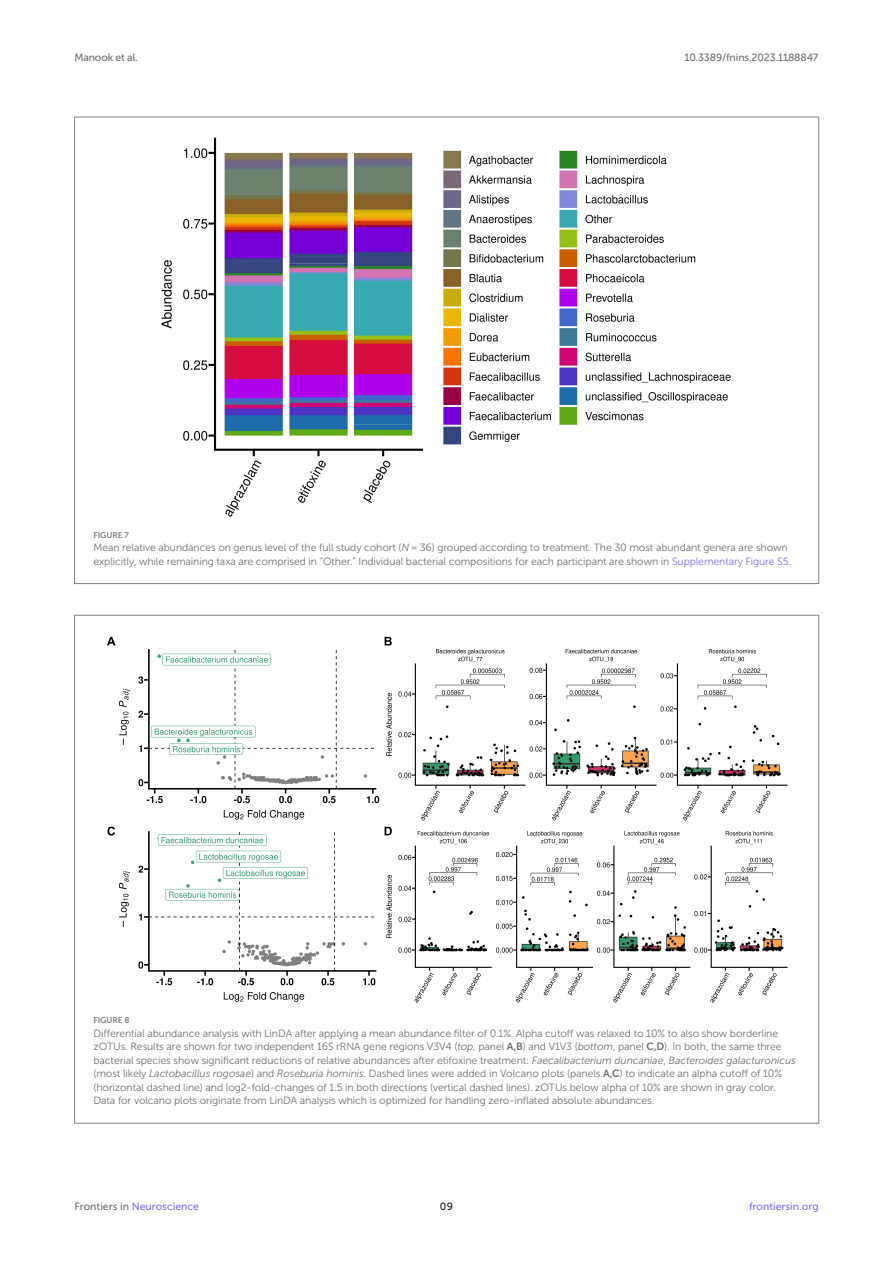
<style>
.page{position:relative;width:893px;height:1263px;background:#fff}
.page>*{position:absolute;margin:0;border:0;box-sizing:border-box;transform-origin:0 0}
.FIG_LEG{font:10.5px/13.5px "Museo Sans 300";letter-spacing:-.01em;color:#706f70}
.t1{font:10.5px "Museo Sans 500";color:#856df0}
.t2{font:10.5px "Museo Sans 500";letter-spacing:-.015em;color:#706f70}
.t3{font:10.5px "Museo Sans 500";color:#1b1c1b}
.FIG_HD{font:8.25px "Museo Sans 700";letter-spacing:-.01em;color:#7e7f7f}
.s1{font-style:italic}
.s2{color:#856df0}
.s3{font-family:"Museo Sans 700"}
.s4{color:#706f70}
</style>
<div class="page">
<img style="left:161px;top:137px;width:570px;height:380px">
<img style="left:107px;top:636px;width:681px;height:367px">
<p class="t2" style="left:74px;top:51px;width:65px">Manook et al.</p>
<p class="t2" style="left:684px;top:51px;width:136px">10.3389/fnins.2023.1188847</p>
<p class="FIG_HD" style="left:94px;top:530px;width:37px">FIGURE 7</p>
<p class="FIG_LEG" style="left:94px;top:541px;width:699px">Mean relative abundances on genus level of the full study cohort (<span class="s1">N</span> = 36) grouped according to treatment. The 30 most abundant genera are shown explicitly, while remaining taxa are comprised in “Other.” Individual bacterial compositions for each participant are shown in <span class="s2">Supplementary Figure S5</span>.</p>
<p class="FIG_HD" style="left:94px;top:1016px;width:37px">FIGURE 8</p>
<p class="FIG_LEG" style="left:94px;top:1026px;width:704px">Differential abundance analysis with LinDA after applying a mean abundance filter of 0.1%. Alpha cutoff was relaxed to 10% to also show borderline zOTUs. Results are shown for two independent 16S rRNA gene regions V3V4 (<span class="s1">top</span>, panel <span class="s3">A,B</span>) and V1V3 (<span class="s1">bottom</span>, panel <span class="s3">C,D</span>). In both, the same three bacterial species show significant reductions of relative abundances after etifoxine treatment: <span class="s1">Faecalibacterium duncaniae</span>, <span class="s1">Bacteroides galacturonicus </span>(most likely <span class="s1">Lactobacillus rogosae</span>) and <span class="s1">Roseburia hominis.</span> Dashed lines were added in Volcano plots (panels <span class="s3">A,C</span>) to indicate an alpha cutoff of 10% (horizontal dashed line) and log2-fold-changes of 1.5 in both directions (vertical dashed lines). zOTUs below alpha of 10% are shown in gray color.<br>Data for volcano plots originate from LinDA analysis which is optimized for handling zero-inflated absolute abundances.</p>
<p class="t1" style="left:74px;top:1200px;width:126px"><span class="s4">Frontiers in</span> Neuroscience</p>
<p class="t3" style="left:440px;top:1200px;width:15px">09</p>
<p class="t1" style="left:749px;top:1200px;width:71px">frontiersin.org</p>
</div>
